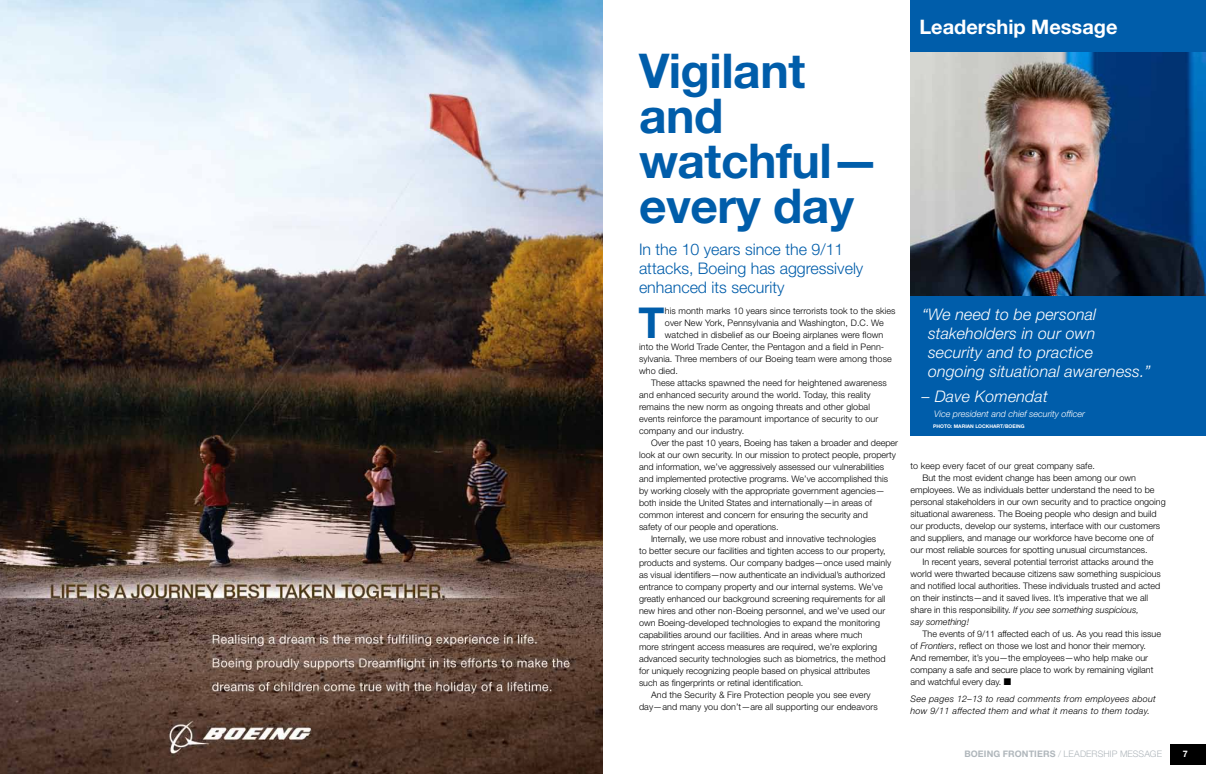
<style>
.page{position:relative;width:1206px;height:774px;background:#fff}
.page>*{position:absolute;margin:0;border:0;box-sizing:border-box;transform-origin:0 0}
.t1{font:700 48px/45px "Helvetica Neue LT Std";letter-spacing:-.01em;color:#005daa}
.t2{font:700 42.6px "Helvetica Neue LT Std";color:#005daa}
.t3{font:700 20px "Helvetica Neue LT Std";color:#fff}
.t4{font:italic 300 16px/19px "Helvetica Neue LT Std";letter-spacing:.01em;color:#fff}
.t5{font:300 16px/19px "Helvetica Neue LT Std";color:#005daa}
.t6{font:300 9px/12px "Helvetica Neue LT Std";color:#000}
.t7{font:italic 300 9px/12px "Helvetica Neue";letter-spacing:.03em;color:#000}
.t8{font:italic 300 9px "Helvetica Neue LT Std";color:#000}
.t9{font:italic 300 9px "Helvetica Neue LT Std";color:#fff}
.t10{font:300 9px "Helvetica Neue LT Std";letter-spacing:.01em;color:#b0b7bc}
.t11{font:700 9px "Helvetica Neue LT Std";color:#fff}
.t12{font:700 5px "Helvetica Neue LT Std";color:#fff}
.s1{font-style:normal}
.s2{font-style:italic}
.s3{font-weight:700}
</style>
<div class="page">
<div style="left:1170px;top:744px;width:36px;height:20px;background:#000"></div>
<div style="left:910px;top:0;width:296px;height:436px;background:#005daa"></div>
<img style="left:910px;top:52px;width:296px;height:244px">
<img style="left:0;top:0;width:603px;height:774px">
<h1 class="t1" style="left:639px;top:48px;width:242px">Vigilant and watchful— every day</h1>
<h3 class="t5" style="left:639px;top:240px;width:226px">In the 10 years since the 9/11 attacks, Boeing has aggressively enhanced its security</h3>
<h2 class="t2" style="left:638px;top:296px;width:28px">T</h2>
<p class="t6" style="left:665px;top:305px;width:232px">his month marks 10 years since terrorists took to the skies</p>
<p class="t6" style="left:665px;top:317px;width:221px">over New York, Pennsylvania and Washington, D.C. We</p>
<p class="t6" style="left:665px;top:329px;width:220px">watched in disbelief as our Boeing airplanes were flown</p>
<p class="t6" style="left:639px;top:341px;width:247px">into the World Trade Center, the Pentagon and a field in Penn-</p>
<p class="t6" style="left:639px;top:353px;width:254px">sylvania. Three members of our Boeing team were among those</p>
<p class="t6" style="left:639px;top:365px;width:40px">who died.</p>
<p class="t6" style="left:651px;top:377px;width:237px">These attacks spawned the need for heightened awareness</p>
<p class="t6" style="left:639px;top:389px;width:233px">and enhanced security around the world. Today, this reality</p>
<p class="t6" style="left:639px;top:401px;width:233px">remains the new norm as ongoing threats and other global</p>
<p class="t6" style="left:639px;top:413px;width:241px">events reinforce the paramount importance of security to our</p>
<p class="t6" style="left:639px;top:425px;width:107px">company and our industry.</p>
<p class="t6" style="left:651px;top:437px;width:249px">Over the past 10 years, Boeing has taken a broader and deeper</p>
<p class="t6" style="left:639px;top:449px;width:258px">look at our own security. In our mission to protect people, property</p>
<p class="t6" style="left:639px;top:461px;width:247px">and information, we’ve aggressively assessed our vulnerabilities</p>
<p class="t6" style="left:639px;top:473px;width:251px">and implemented protective programs. We’ve accomplished this</p>
<p class="t6" style="left:639px;top:485px;width:247px">by working closely with the appropriate government agencies—</p>
<p class="t6" style="left:639px;top:497px;width:235px">both inside the United States and internationally—in areas of</p>
<p class="t6" style="left:639px;top:509px;width:230px">common interest and concern for ensuring the security and</p>
<p class="t6" style="left:639px;top:520px;width:141px">safety of our people and operations.</p>
<p class="t6" style="left:651px;top:532px;width:227px">Internally, we use more robust and innovative technologies</p>
<p class="t6" style="left:639px;top:544px;width:248px">to better secure our facilities and tighten access to our property,</p>
<p class="t6" style="left:639px;top:556px;width:254px">products and systems. Our company badges—once used mainly</p>
<p class="t6" style="left:639px;top:568px;width:248px">as visual identifiers—now authenticate an individual’s authorized</p>
<p class="t6" style="left:639px;top:580px;width:245px">entrance to company property and our internal systems. We’ve</p>
<p class="t6" style="left:639px;top:592px;width:248px">greatly enhanced our background screening requirements for all</p>
<p class="t6" style="left:639px;top:604px;width:248px">new hires and other non-Boeing personnel, and we’ve used our</p>
<p class="t6" style="left:639px;top:616px;width:243px">own Boeing-developed technologies to expand the monitoring</p>
<p class="t6" style="left:639px;top:628px;width:225px">capabilities around our facilities. And in areas where much</p>
<p class="t6" style="left:639px;top:640px;width:240px">more stringent access measures are required, we’re exploring</p>
<p class="t6" style="left:639px;top:652px;width:248px">advanced security technologies such as biometrics, the method</p>
<p class="t6" style="left:639px;top:664px;width:233px">for uniquely recognizing people based on physical attributes</p>
<p class="t6" style="left:639px;top:676px;width:166px">such as fingerprints or retinal identification.</p>
<p class="t6" style="left:651px;top:688px;width:221px">And the Security &amp; Fire Protection people you see every</p>
<p class="t6" style="left:639px;top:700px;width:240px">day—and many you don’t—are all supporting our endeavors</p>
<h3 class="t3" style="left:919px;top:14px;width:200px">Leadership Message</h3>
<h3 class="t4" style="left:928px;top:305px;width:224px;text-indent:-6px">“We need to be personal stakeholders in our own security and to practice ongoing situational awareness.”</h3>
<h3 class="t4" style="left:922px;top:387px;width:127px">– Dave Komendat</h3>
<p class="t9" style="left:934px;top:408px;width:153px">Vice president and chief security officer</p>
<p class="t12" style="left:933px;top:423px;width:25px">PHOTO: marian</p>
<p class="t12" style="left:975px;top:423px;width:23px">loc khart</p>
<p class="t12" style="left:1003px;top:423px;width:7px">/boeing</p>
<p class="t6" style="left:910px;top:460px;width:186px">to keep every facet of our great company safe.</p>
<p class="t6" style="left:922px;top:472px;width:215px">But the most evident change has been among our own</p>
<p class="t6" style="left:910px;top:484px;width:246px">employees. We as individuals better understand the need to be</p>
<p class="t6" style="left:910px;top:496px;width:257px">personal stakeholders in our own security and to practice ongoing</p>
<p class="t6" style="left:910px;top:508px;width:248px">situational awareness. The Boeing people who design and build</p>
<p class="t6" style="left:910px;top:520px;width:251px">our products, develop our systems, interface with our customers</p>
<p class="t6" style="left:910px;top:532px;width:245px">and suppliers, and manage our workforce have become one of</p>
<p class="t6" style="left:910px;top:544px;width:239px">our most reliable sources for spotting unusual circumstances.</p>
<p class="t6" style="left:922px;top:556px;width:233px">In recent years, several potential terrorist attacks around the</p>
<p class="t6" style="left:910px;top:568px;width:252px">world were thwarted because citizens saw something suspicious</p>
<p class="t6" style="left:910px;top:580px;width:251px">and notified local authorities. These individuals trusted and acted</p>
<p class="t6" style="left:910px;top:592px;width:239px">on their instincts—and it saved lives. It’s imperative that we all</p>
<p class="t8" style="left:910px;top:604px;width:230px"><span class="s1">share in this responsibility.</span> If you see something suspicious,</p>
<p class="t8" style="left:910px;top:616px;width:60px">say something!</p>
<p class="t6" style="left:910px;top:628px;width:252px;text-indent:12px">The events of 9/11 affected each of us. As you read this issue of <span class="s2">Frontiers</span>, reflect on those we lost and honor their memory.<br>And remember, it’s you—the employees—who help make our company a safe and secure place to work by remaining vigilant and watchful every day. ■</p>
<p class="t7" style="left:910px;top:692px;width:247px">See pages 12–13 to read comments from employees about how 9/11 affected them and what it means to them today.</p>
<p class="t10" style="left:964px;top:749px;width:199px"><span class="s3">BOEING FRONTIERS</span> / LEADERSHIP MESSAGE</p>
<p class="t11" style="left:1183px;top:748px;width:7px">7</p>
</div>
